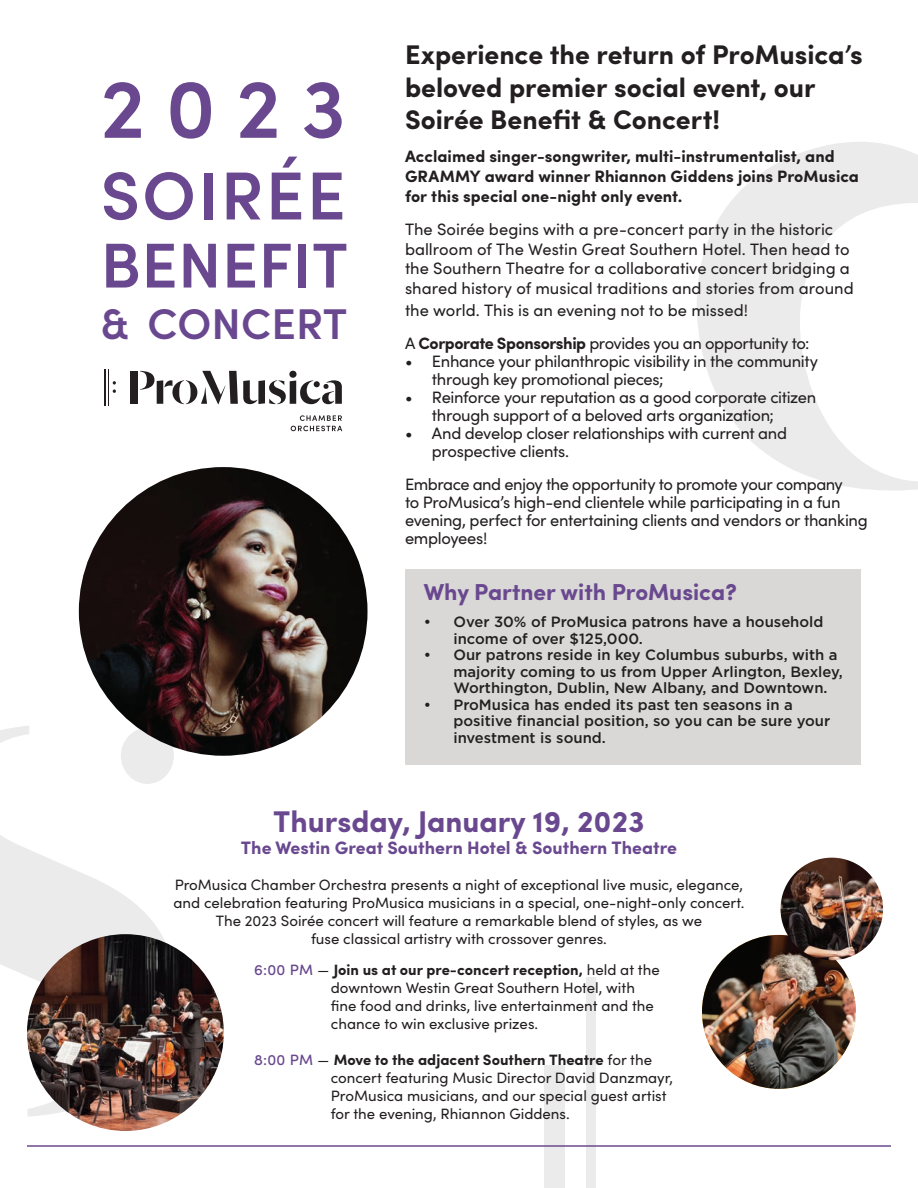
<style>
.page{position:relative;width:918px;height:1188px;background:#fff}
.page>*{position:absolute;margin:0;border:0;box-sizing:border-box;transform-origin:0 0}
.t1{font:600 84px "Sofia Pro";color:#69488f}
.t2{font:600 68.1px "Sofia Pro";letter-spacing:.035em;color:#69488f}
.t3{font:600 63.45px "Sofia Pro";letter-spacing:.005em;color:#69488f}
.t4{font:600 43.05px "Sofia Pro";letter-spacing:.005em;color:#69488f}
.t5{font:700 30px "Sofia Pro";color:#69488f}
.t6{font:700 27px/32.4px "Sofia Pro";color:#231f20}
.t7{font:700 23.1px "Sofia Pro";color:#69488f}
.t8{font:700 18px "Sofia Pro";color:#69488f}
.t9{font:16.5px/18px "Sofia Pro";letter-spacing:-.02em;color:#231f20}
.t10{font:16.5px/19.8px "Sofia Pro";color:#231f20}
.t11{font:700 16.5px/19.8px "Sofia Pro";letter-spacing:.005em;color:#231f20}
.t12{font:15px/18px "Sofia Pro";color:#231f20}
.t13{font:500 14.85px/16.5px "Gotham";color:#231f20}
.s1{font-weight:700}
.s2{font-weight:500;color:#69488f}
</style>
<div class="page">
<svg style="left:697px;top:142px;width:221px;height:349px"></svg>
<svg style="left:0;top:726px;width:175px;height:391px"></svg>
<div style="left:121px;top:728px;width:53px;height:56px;background:#ebebeb;border-radius:50%"></div>
<div style="left:544px;top:1065px;width:21px;height:123px;background:#ebebeb"></div>
<div style="left:586px;top:977px;width:10px;height:211px;background:#ebebeb"></div>
<div style="left:405px;top:569px;width:456px;height:196px;background:#d9d8d6"></div>
<img style="left:702px;top:935px;width:154px;height:154px;border-radius:77px">
<img style="left:79px;top:467px;width:289px;height:289px;border-radius:144px">
<svg style="left:113px;top:381px;width:3px;height:12px"></svg>
<hr style="left:108px;top:369px;width:1px;height:37px;background:#231f20">
<hr style="left:104px;top:369px;width:2px;height:37px;background:#231f20">
<svg style="left:291px;top:415px;width:51px;height:16px"></svg>
<div style="left:130px;top:371px;width:8px;height:33px;background:#231f20"></div>
<svg style="left:140px;top:371px;width:202px;height:33px"></svg>
<hr style="left:27px;top:1145px;width:864px;height:2px;background:#69488f">
<img style="left:781px;top:858px;width:102px;height:102px;border-radius:51px">
<img style="left:27px;top:934px;width:197px;height:197px;border-radius:98px">
<h1 class="t1" style="left:101px;top:45px;width:247px">2023</h1>
<h2 class="t2" style="left:101px;top:144px;width:247px">SOIRÉE</h2>
<h3 class="t3" style="left:101px;top:217px;width:248px">BENEFIT</h3>
<h3 class="t4" style="left:101px;top:292px;width:248px">&amp; CONCERT</h3>
<h3 class="t6" style="left:405px;top:37px;width:459px">Experience the return of ProMusica’s beloved premier social event, our<br>Soirée Benefit &amp; Concert!</h3>
<p class="t11" style="left:405px;top:146px;width:456px">Acclaimed singer-songwriter, multi-instrumentalist, and<br>GRAMMY award winner Rhiannon Giddens joins ProMusica for this special one-night only event.</p>
<p class="t10" style="left:405px;top:218px;width:450px">The Soirée begins with a pre-concert party in the historic ballroom of The Westin Great Southern Hotel. Then head to the Southern Theatre for a collaborative concert bridging a shared history of musical traditions and stories from around</p>
<p class="t9" style="left:405px;top:293px;width:406px;line-height:33px">the world. This is an evening not to be missed!<br>A <span class="s1">Corporate Sponsorship</span> provides you an opportunity to:</p>
<p class="t9" style="left:432px;top:351px;width:388px;text-indent:-27px">• Enhance your philanthropic visibility in the community through key promotional pieces;</p>
<p class="t9" style="left:432px;top:387px;width:386px;text-indent:-27px">• Reinforce your reputation as a good corporate citizen through support of a beloved arts organization;</p>
<p class="t9" style="left:432px;top:423px;width:357px;text-indent:-27px">• And develop closer relationships with current and prospective clients.</p>
<p class="t9" style="left:405px;top:474px;width:464px">Embrace and enjoy the opportunity to promote your company<br>to ProMusica’s high-end clientele while participating in a fun evening, perfect for entertaining clients and vendors or thanking employees!</p>
<h3 class="t7" style="left:424px;top:575px;width:315px">Why Partner with ProMusica?</h3>
<p class="t13" style="left:453px;top:614px;width:372px;text-indent:-30px">• Over 30% of ProMusica patrons have a household income of over $125,000.</p>
<p class="t13" style="left:453px;top:647px;width:391px;text-indent:-30px">• Our patrons reside in key Columbus suburbs, with a majority coming to us from Upper Arlington, Bexley,<br>Worthington, Dublin, New Albany, and Downtown.</p>
<p class="t13" style="left:453px;top:696px;width:378px;text-indent:-30px">• ProMusica has ended its past ten seasons in a positive financial position, so you can be sure your investment is sound.</p>
<h3 class="t5" style="left:273px;top:799px;width:373px">Thursday, January 19, 2023</h3>
<p class="t8" style="left:241px;top:834px;width:438px">The Westin Great Southern Hotel &amp; Southern Theatre</p>
<p class="t12" style="left:174px;top:875px;width:572px;text-align:center">ProMusica Chamber Orchestra presents a night of exceptional live music, elegance, and celebration featuring ProMusica musicians in a special, one-night-only concert.<br>The 2023 Soirée concert will feature a remarkable blend of styles, as we<br>fuse classical artistry with crossover genres.</p>
<p class="t12" style="left:331px;top:960px;width:331px;text-indent:-77px"><span class="s2">6:00 PM</span> — <span class="s1">Join us at our pre-concert reception,</span> held at the downtown Westin Great Southern Hotel, with fine food and drinks, live entertainment and the chance to win exclusive prizes.</p>
<p class="t12" style="left:331px;top:1050px;width:344px;text-indent:-77px"><span class="s2">8:00 PM</span> — <span class="s1">Move to the adjacent Southern Theatre</span> for the concert featuring Music Director David Danzmayr, ProMusica musicians, and our special guest artist for the evening, Rhiannon Giddens.</p>
</div>
